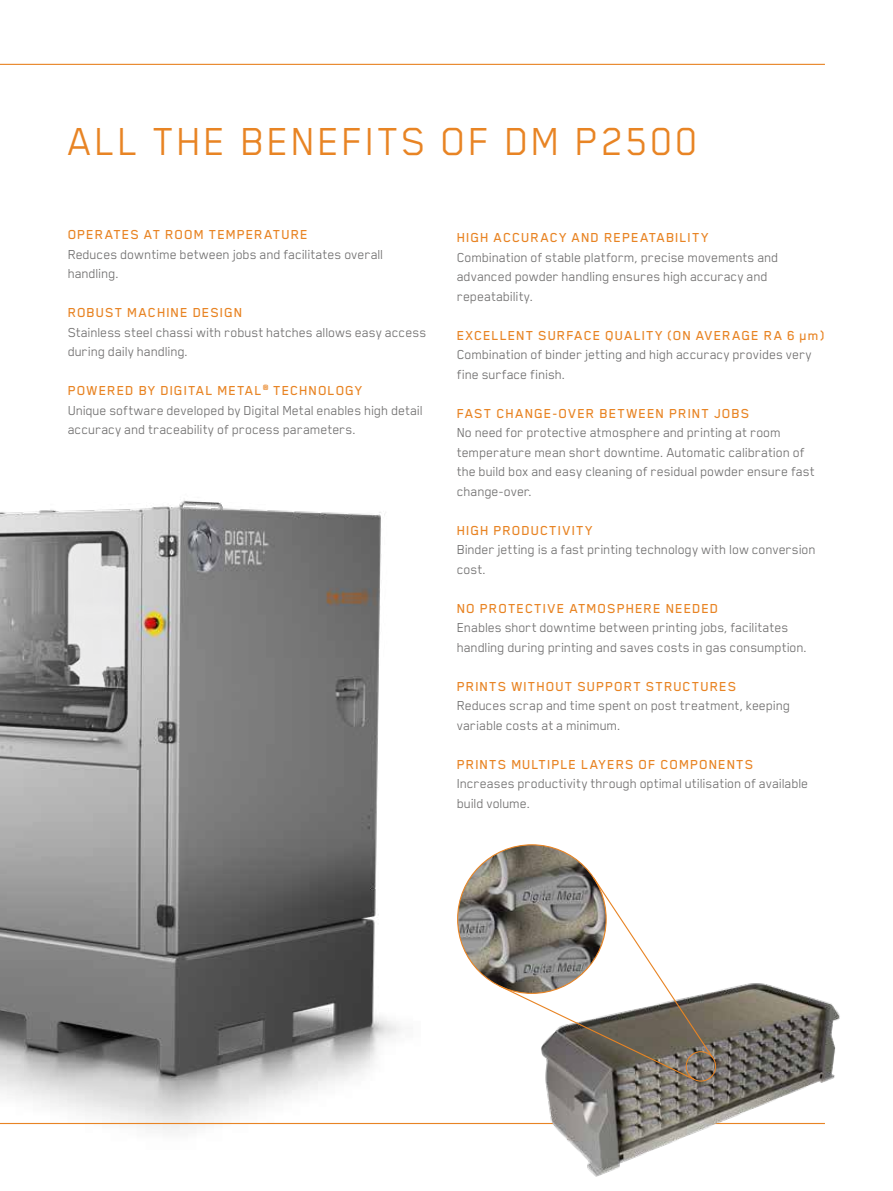
<style>
.page{position:relative;width:893px;height:1191px;background:#fff}
.page>*{position:absolute;margin:0;border:0;box-sizing:border-box;transform-origin:0 0}
.t1{font:45px "Blender";letter-spacing:.045em;color:#e88424}
.t2{font:15px/19.5px "Blender";letter-spacing:-.01em;color:#706f6f}
.t3{font:500 15px "Blender";letter-spacing:.06em;color:#e88424}
.s1{font-weight:500;color:#e88424}
</style>
<div class="page">
<img style="left:0;top:500px;width:420px;height:633px">
<hr style="left:0;top:1123px;width:825px;height:1px;background:#e88424">
<hr style="left:0;top:64px;width:825px;height:1px;background:#e88424">
<img style="left:514px;top:983px;width:326px;height:194px">
<img style="left:458px;top:845px;width:148px;height:148px;border-radius:74px">
<div style="left:686px;top:1051px;width:30px;height:30px;border:1px solid #e88424;border-radius:50%"></div>
<svg style="left:498px;top:876px;width:216px;height:205px"></svg>
<h1 class="t1" style="left:68px;top:117px;width:632px">ALL THE BENEFITS OF DM P2500</h1>
<p class="t3" style="left:68px;top:227px;width:242px">OPERATES AT ROOM TEMPERATURE</p>
<p class="t2" style="left:68px;top:244px;width:317px">Reduces downtime between jobs and facilitates overall handling.</p>
<p class="t3" style="left:68px;top:305px;width:176px">ROBUST MACHINE DESIGN</p>
<p class="t2" style="left:68px;top:322px;width:360px">Stainless steel chassi with robust hatches allows easy access during daily handling.</p>
<p class="t2" style="left:68px;top:380px;width:357px"><span class="s1">POWERED BY DIGITAL METAL</span><sup>®</sup> <span class="s1">TECHNOLOGY<br></span>Unique software developed by Digital Metal enables high detail accuracy and traceability of process parameters.</p>
<p class="t3" style="left:457px;top:230px;width:253px">HIGH ACCURACY AND REPEATABILITY</p>
<p class="t2" style="left:457px;top:247px;width:323px">Combination of stable platform, precise movements and advanced powder handling ensures high accuracy and repeatability.</p>
<p class="t3" style="left:457px;top:327px;width:369px">EXCELLENT SURFACE QUALITY (ON AVERAGE RA 6 µm)</p>
<p class="t2" style="left:457px;top:344px;width:357px">Combination of binder jetting and high accuracy provides very fine surface finish.</p>
<p class="t3" style="left:457px;top:405px;width:294px">FAST CHANGE-OVER BETWEEN PRINT JOBS</p>
<p class="t2" style="left:457px;top:422px;width:359px">No need for protective atmosphere and printing at room temperature mean short downtime. Automatic calibration of the build box and easy cleaning of residual powder ensure fast change-over.</p>
<p class="t3" style="left:457px;top:522px;width:137px">HIGH PRODUCTIVITY</p>
<p class="t2" style="left:457px;top:539px;width:360px">Binder jetting is a fast printing technology with low conversion cost.</p>
<p class="t3" style="left:457px;top:600px;width:263px">NO PROTECTIVE ATMOSPHERE NEEDED</p>
<p class="t2" style="left:457px;top:617px;width:352px">Enables short downtime between printing jobs, facilitates handling during printing and saves costs in gas consumption.</p>
<p class="t3" style="left:457px;top:678px;width:281px">PRINTS WITHOUT SUPPORT STRUCTURES</p>
<p class="t2" style="left:457px;top:695px;width:335px">Reduces scrap and time spent on post treatment, keeping variable costs at a minimum.</p>
<p class="t3" style="left:457px;top:756px;width:298px">PRINTS MULTIPLE LAYERS OF COMPONENTS</p>
<p class="t2" style="left:457px;top:773px;width:353px">Increases productivity through optimal utilisation of available build volume.</p>
</div>
